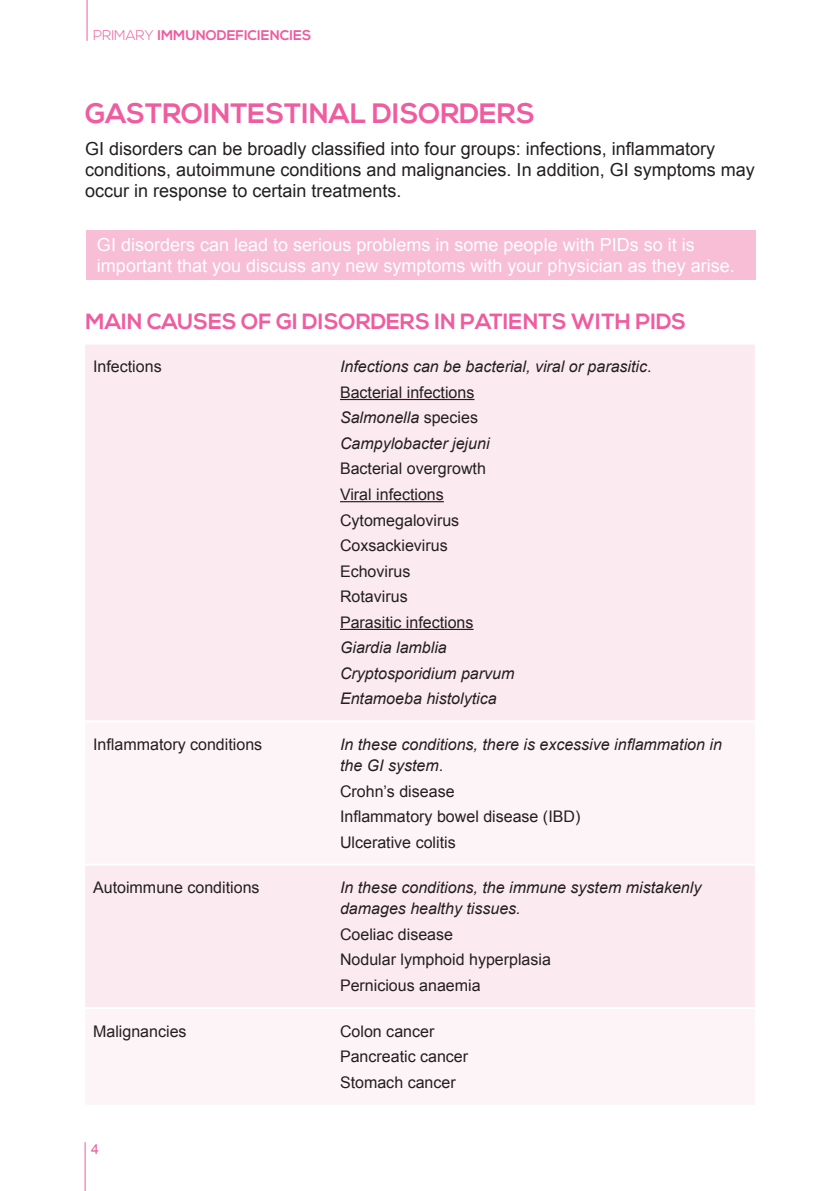
<style>
.page{position:relative;width:840px;height:1191px;background:#fff}
.page>*{position:absolute;margin:0;border:0;box-sizing:border-box;transform-origin:0 0}
.titulo{font:700 28px "Nexa";color:#ef5c9f}
.titulo2{font:700 22px "Nexa";color:#ef5c9f}
.txt{font:18px/21px "Arial";color:#231f20}
.txt-2{font:18px/21px "Arial";color:#fff}
.txt-3{font:16px "Arial";color:#231f20}
.txt-4{font:italic 16px/21px "Arial";color:#231f20}
.t1{font:700 14px "Nexa";color:#ef5c9f}
.t2{font:14px "Arial";color:#ef5c9f}
.s1{font-weight:300}
.s2{font-style:normal}
</style>
<div class="page">
<hr style="left:85px;top:1142px;width:1px;height:49px;background:#ef5c9f">
<hr style="left:86px;top:0;width:1px;height:41px;background:#ef5c9f">
<div style="left:85px;top:345px;width:669px;height:375px;background:#fceaf1"></div>
<svg style="left:85px;top:723px;width:669px;height:381px;fill:#fdf4f7"></svg>
<hr style="left:85px;top:863px;width:247px;height:2px;background:#fff">
<hr style="left:332px;top:863px;width:422px;height:2px;background:#fff">
<hr style="left:85px;top:1007px;width:247px;height:2px;background:#fff">
<hr style="left:332px;top:1007px;width:422px;height:2px;background:#fff">
<hr style="left:340px;top:399px;width:134px;height:1px;background:#231f20">
<hr style="left:340px;top:501px;width:103px;height:1px;background:#231f20">
<hr style="left:340px;top:629px;width:133px;height:1px;background:#231f20">
<div style="left:86px;top:230px;width:669px;height:50px;background:#f7bed5"></div>
<p class="t1" style="left:93px;top:27px;width:220px"><span class="s1">PRIMARY</span> IMMUNODEFICIENCIES</p>
<p class="titulo" style="left:85px;top:97px;width:451px">GASTROINTESTINAL DISORDERS</p>
<p class="txt" style="left:85px;top:139px;width:670px">GI disorders can be broadly classified into four groups: infections, inflammatory conditions, autoimmune conditions and malignancies. In addition, GI symptoms may occur in response to certain treatments.</p>
<p class="txt-2" style="left:97px;top:235px;width:639px">GI disorders can lead to serious problems in some people with PIDs so it is important that you discuss any new symptoms with your physician as they arise.</p>
<p class="titulo2" style="left:86px;top:309px;width:601px">MAIN CAUSES OF GI DISORDERS IN PATIENTS WITH PIDS</p>
<p class="txt-3" style="left:93px;top:356px;width:70px">Infections</p>
<p class="txt-4" style="left:340px;top:356px;width:313px">Infections can be bacterial, viral or parasitic<span class="s2">.</span></p>
<p class="txt-3" style="left:340px;top:382px;width:136px">Bacterial infections</p>
<p class="txt-4" style="left:340px;top:407px;width:139px">Salmonella <span class="s2">species</span></p>
<p class="txt-4" style="left:340px;top:433px;width:151px">Campylobacter jejuni</p>
<p class="txt-3" style="left:340px;top:458px;width:147px">Bacterial overgrowth</p>
<p class="txt-3" style="left:340px;top:484px;width:105px">Viral infections</p>
<p class="txt-3" style="left:340px;top:509px;width:121px">Cytomegalovirus</p>
<p class="txt-3" style="left:340px;top:535px;width:109px">Coxsackievirus</p>
<p class="txt-3" style="left:340px;top:560px;width:72px">Echovirus</p>
<p class="txt-3" style="left:340px;top:586px;width:69px">Rotavirus</p>
<p class="txt-3" style="left:340px;top:611px;width:135px">Parasitic infections</p>
<p class="txt-4" style="left:340px;top:637px;width:108px">Giardia lamblia</p>
<p class="txt-4" style="left:340px;top:663px;width:176px">Cryptosporidium parvum</p>
<p class="txt-4" style="left:340px;top:688px;width:158px">Entamoeba histolytica</p>
<p class="txt-3" style="left:93px;top:734px;width:170px">Inflammatory conditions</p>
<p class="txt-4" style="left:340px;top:734px;width:383px">In these conditions, there is excessive inflammation in the GI system<span class="s2">.</span></p>
<p class="txt-3" style="left:340px;top:780px;width:116px">Crohn’s disease</p>
<p class="txt-3" style="left:340px;top:806px;width:242px">Inflammatory bowel disease (IBD)</p>
<p class="txt-3" style="left:340px;top:831px;width:117px">Ulcerative colitis</p>
<p class="txt-3" style="left:93px;top:877px;width:168px">Autoimmune conditions</p>
<p class="txt-4" style="left:340px;top:877px;width:363px">In these conditions, the immune system mistakenly damages healthy tissues.</p>
<p class="txt-3" style="left:340px;top:923px;width:114px">Coeliac disease</p>
<p class="txt-3" style="left:340px;top:949px;width:212px">Nodular lymphoid hyperplasia</p>
<p class="txt-3" style="left:340px;top:975px;width:142px">Pernicious anaemia</p>
<p class="txt-3" style="left:93px;top:1020px;width:95px">Malignancies</p>
<p class="txt-3" style="left:340px;top:1020px;width:96px">Colon cancer</p>
<p class="txt-3" style="left:340px;top:1046px;width:130px">Pancreatic cancer</p>
<p class="txt-3" style="left:340px;top:1071px;width:117px">Stomach cancer</p>
<p class="t2" style="left:91px;top:1140px;width:9px">4</p>
</div>
